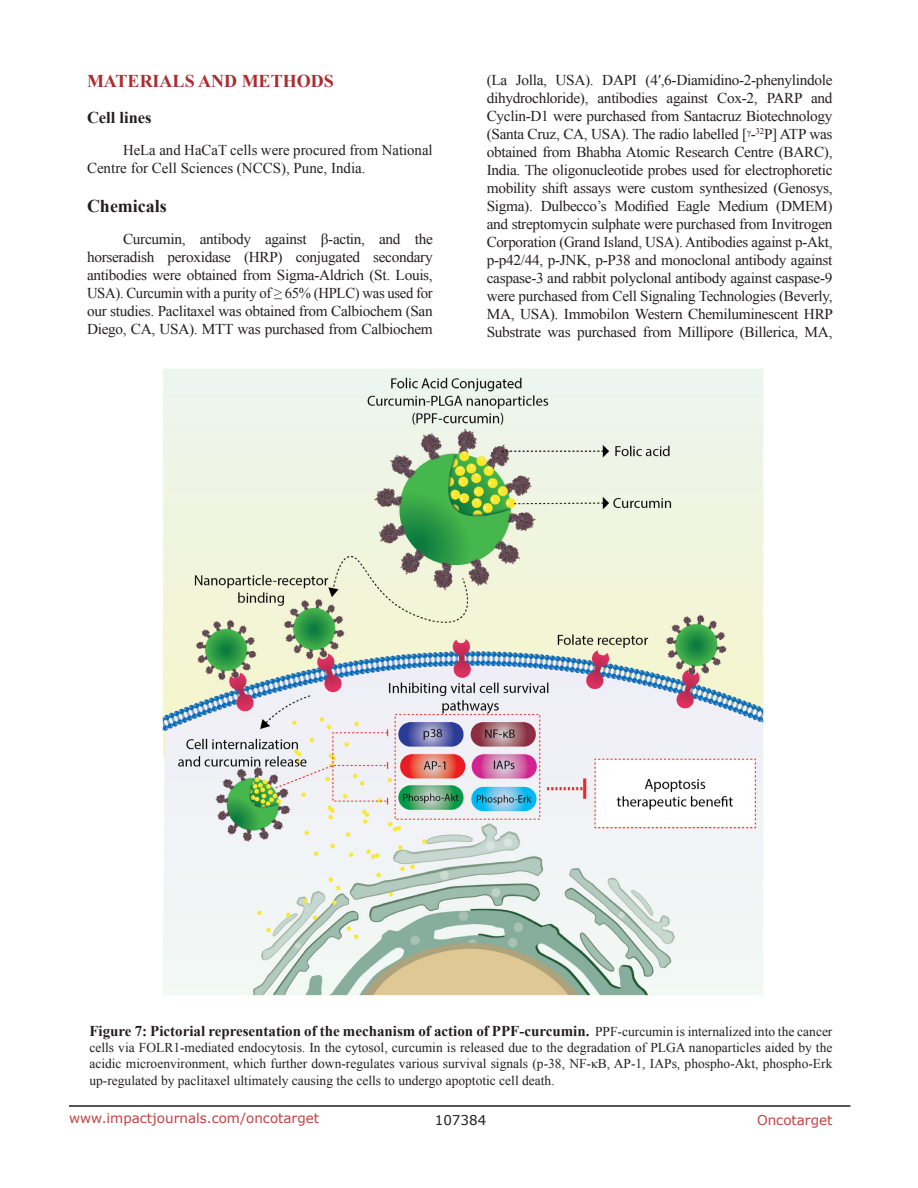
<style>
.page{position:relative;width:918px;height:1188px;background:#fff}
.page>*{position:absolute;margin:0;border:0;box-sizing:border-box;transform-origin:0 0}
.Heading{font:700 18px "Times New Roman";color:#ac2b31}
.SubHeading{font:700 18px "Times New Roman";color:#231f20}
.SubHeading-2{font:700 16.5px "Times New Roman";color:#231f20}
.BodyText{font:15px/18px "Times New Roman";letter-spacing:-.02em;color:#231f20;text-align:justify}
.Figuretrx{font:700 15px "Times New Roman";color:#231f20}
.BodyText-2{font:15px/18px "Times New Roman";color:#231f20}
.Figuretrx-2{font:13.5px/16.2px "Times New Roman";color:#231f20;text-align:justify}
.t1{font:13.5px "Verdana";color:#c24141}
.t2{font:13.5px "Verdana";color:#231f20}
.s1{font-weight:400;font-size:13.5px}
</style>
<div class="page">
<hr style="left:69px;top:1105px;width:781px;height:2px;background:#231f20">
<img style="left:162px;top:369px;width:602px;height:627px">
<p class="Heading" style="left:87px;top:69px;width:248px">MATERIALS AND METHODS</p>
<p class="SubHeading-2" style="left:87px;top:106px;width:66px">Cell lines</p>
<p class="BodyText-2" style="left:87px;top:140px;width:347px;text-indent:36px">HeLa and HaCaT cells were procured from National<br>Centre for Cell Sciences (NCCS), Pune, India.</p>
<p class="SubHeading" style="left:87px;top:194px;width:81px">Chemicals</p>
<p class="BodyText" style="left:87px;top:230px;width:347px;text-indent:36px">Curcumin, antibody against β-actin, and the horseradish peroxidase (HRP) conjugated secondary antibodies were obtained from Sigma-Aldrich (St. Louis, USA). Curcumin with a purity of ≥ 65% (HPLC) was used for our studies. Paclitaxel was obtained from Calbiochem (San Diego, CA, USA). MTT was purchased from Calbiochem</p>
<p class="BodyText" style="left:487px;top:71px;width:348px">(La Jolla, USA). DAPI (4′,6-Diamidino-2-phenylindole dihydrochloride), antibodies against Cox-2, PARP and Cyclin-D1 were purchased from Santacruz Biotechnology (Santa Cruz, CA, USA). The radio labelled [ᵞ-<sup>32</sup>P] ATP was obtained from Bhabha Atomic Research Centre (BARC), India. The oligonucleotide probes used for electrophoretic mobility shift assays were custom synthesized (Genosys, Sigma). Dulbecco’s Modified Eagle Medium (DMEM) and streptomycin sulphate were purchased from Invitrogen Corporation (Grand Island, USA). Antibodies against p-Akt, p-p42/44, p-JNK, p-P38 and monoclonal antibody against caspase-3 and rabbit polyclonal antibody against caspase-9 were purchased from Cell Signaling Technologies (Beverly, MA, USA). Immobilon Western Chemiluminescent HRP Substrate was purchased from Millipore (Billerica, MA,</p>
<p class="Figuretrx" style="left:89px;top:1021px;width:745px">Figure 7: Pictorial representation of the mechanism of action of PPF-curcumin. <span class="s1">PPF-curcumin is internalized into the cancer</span></p>
<p class="Figuretrx-2" style="left:89px;top:1039px;width:745px">cells via FOLR1-mediated endocytosis. In the cytosol, curcumin is released due to the degradation of PLGA nanoparticles aided by the acidic microenvironment, which further down-regulates various survival signals (p-38, NF-κB, AP-1, IAPs, phospho-Akt, phospho-Erk up-regulated by paclitaxel ultimately causing the cells to undergo apoptotic cell death.</p>
<p class="t1" style="left:69px;top:1109px;width:252px">www.impactjournals.com/oncotarget</p>
<p class="t2" style="left:435px;top:1111px;width:53px">107384</p>
<p class="t1" style="left:757px;top:1111px;width:77px">Oncotarget</p>
</div>
